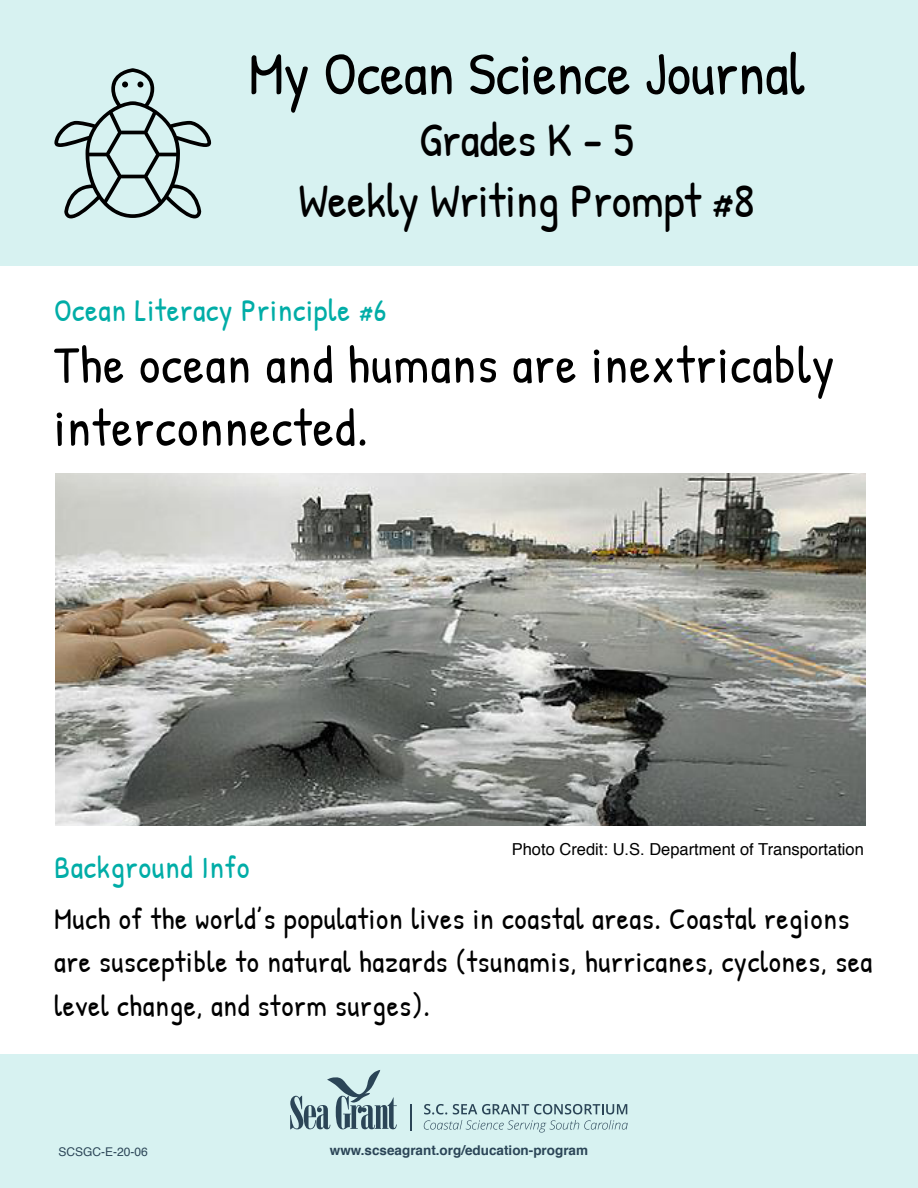
<style>
.page{position:relative;width:918px;height:1188px;background:#fff}
.page>*{position:absolute;margin:0;border:0;box-sizing:border-box;transform-origin:0 0}
.t1{font:60px "Patrick Hand";color:#000}
.t2{font:52.5px/63px "Patrick Hand";letter-spacing:.025em;color:#000}
.t3{font:48px/61.5px "Patrick Hand";color:#000;text-align:center}
.t4{font:31.5px "Patrick Hand";letter-spacing:.025em;color:#00ada7}
.t5{font:30px/43.5px "Patrick Hand";letter-spacing:.025em;color:#000}
.t6{font:16.5px "Helvetica";color:#000}
.t7{font:700 13.5px "Helvetica";color:#2b4557}
.t8{font:12px "Helvetica";color:#2b4557}
</style>
<div class="page">
<div style="left:0;top:0;width:918px;height:266px;background:#d7f2f1"></div>
<div style="left:0;top:1054px;width:918px;height:134px;background:#d7f2f1"></div>
<svg style="left:54px;top:68px;width:157px;height:150px"></svg>
<div style="left:137px;top:81px;width:6px;height:7px;background:#000;border-radius:50%"></div>
<div style="left:122px;top:81px;width:6px;height:7px;background:#000;border-radius:50%"></div>
<img style="left:56px;top:474px;width:810px;height:352px">
<svg style="left:424px;top:1104px;width:204px;height:28px"></svg>
<svg style="left:290px;top:1070px;width:107px;height:59px"></svg>
<hr style="left:410px;top:1104px;width:2px;height:26px;background:#2b4557">
<h1 class="t1" style="left:248px;top:32px;width:558px">My Ocean Science Journal</h1>
<h1 class="t3" style="left:298px;top:107px;width:458px">Grades K - 5<br>Weekly Writing Prompt #8</h1>
<h2 class="t4" style="left:54px;top:288px;width:334px">Ocean Literacy Principle #6</h2>
<p class="t2" style="left:54px;top:332px;width:782px">The ocean and humans are inextricably interconnected.</p>
<p class="t6" style="left:512px;top:838px;width:354px">Photo Credit: U.S. Department of Transportation</p>
<h2 class="t4" style="left:54px;top:846px;width:197px">Background Info</h2>
<p class="t5" style="left:54px;top:896px;width:820px">Much of the world’s population lives in coastal areas. Coastal regions are susceptible to natural hazards (tsunamis, hurricanes, cyclones, sea level change, and storm surges).</p>
<p class="t8" style="left:59px;top:1143px;width:91px">SCSGC-E-20-06</p>
<p class="t7" style="left:330px;top:1139px;width:260px">www.scseagrant.org/education-program</p>
</div>
